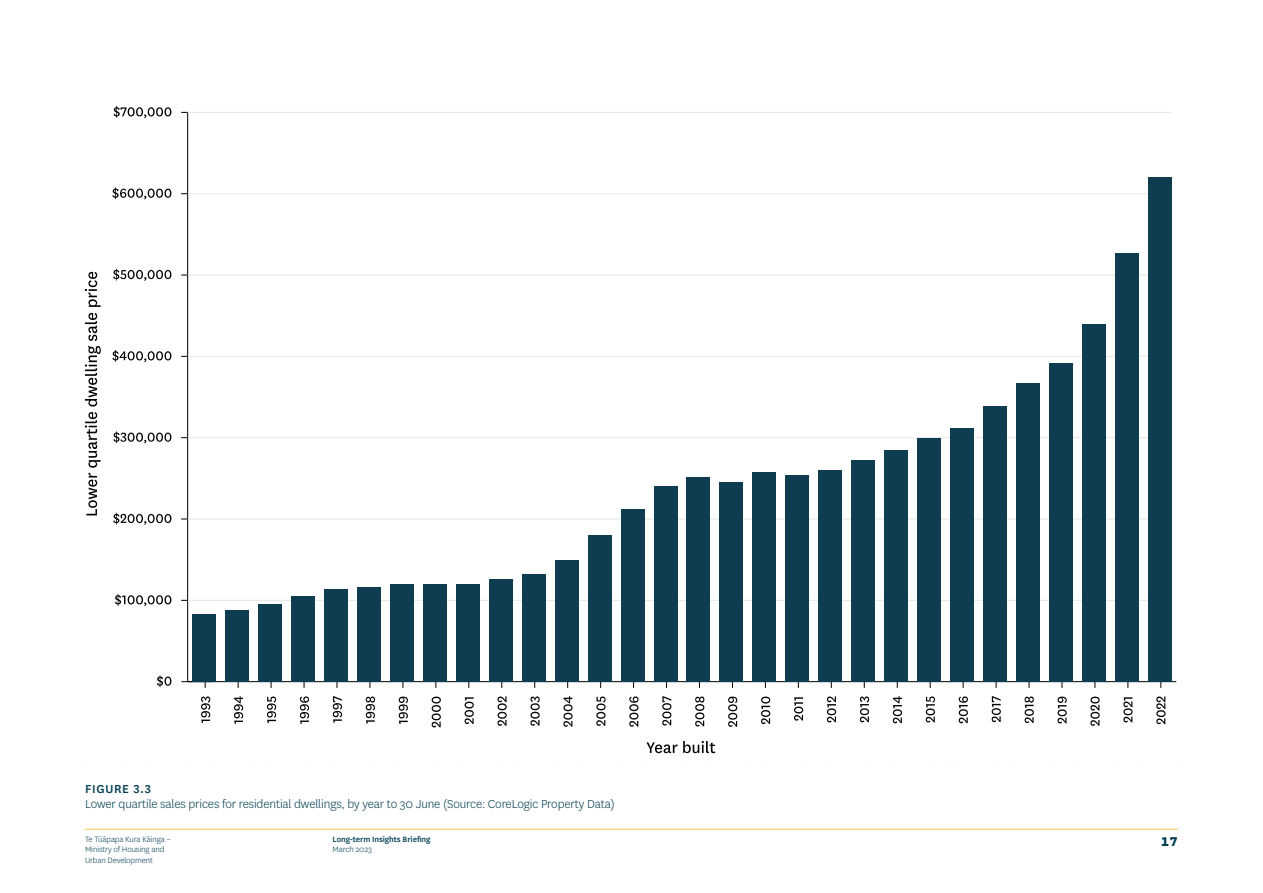
<style>
.page{position:relative;width:1263px;height:893px;background:#fff}
.page>*{position:absolute;margin:0;border:0;box-sizing:border-box;transform-origin:0 0}
.t1{font:800 15px "National";color:#003e52}
.t2{font:300 13.5px "National";letter-spacing:-.01em;color:#003e52}
.Figure_number{font:500 13.5px "National";letter-spacing:.05em;color:#003e52}
.t3{font:300 9px/10.5px "National";letter-spacing:-.01em;color:#003e52}
.t4{font:500 9px "National";letter-spacing:-.01em;color:#003e52}
</style>
<div class="page">
<hr style="left:85px;top:829px;width:1093px;height:1px;background:#ffc04a">
<hr style="left:188px;top:681px;width:988px;height:1px;background:#000">
<svg style="left:157px;top:675px;width:14px;height:12px"></svg>
<svg style="left:115px;top:594px;width:56px;height:12px"></svg>
<svg style="left:113px;top:513px;width:58px;height:12px"></svg>
<svg style="left:113px;top:431px;width:58px;height:12px"></svg>
<svg style="left:112px;top:350px;width:59px;height:12px"></svg>
<svg style="left:113px;top:269px;width:58px;height:12px"></svg>
<svg style="left:112px;top:187px;width:59px;height:12px"></svg>
<svg style="left:114px;top:106px;width:57px;height:12px"></svg>
<hr style="left:187px;top:112px;width:1px;height:570px;background:#000">
<hr style="left:188px;top:600px;width:983px;height:1px;background:#e7e5e6">
<hr style="left:188px;top:519px;width:983px;height:1px;background:#e7e5e6">
<hr style="left:188px;top:437px;width:983px;height:1px;background:#e7e5e6">
<hr style="left:188px;top:356px;width:983px;height:1px;background:#e7e5e6">
<hr style="left:188px;top:275px;width:983px;height:1px;background:#e7e5e6">
<hr style="left:188px;top:193px;width:983px;height:1px;background:#e7e5e6">
<hr style="left:188px;top:112px;width:983px;height:1px;background:#e7e5e6">
<div style="left:192px;top:614px;width:24px;height:68px;background:#0e3d51"></div>
<div style="left:225px;top:610px;width:24px;height:72px;background:#0e3d51"></div>
<div style="left:258px;top:604px;width:24px;height:78px;background:#0e3d51"></div>
<div style="left:291px;top:596px;width:24px;height:86px;background:#0e3d51"></div>
<div style="left:324px;top:589px;width:24px;height:93px;background:#0e3d51"></div>
<div style="left:357px;top:587px;width:24px;height:95px;background:#0e3d51"></div>
<div style="left:390px;top:584px;width:24px;height:98px;background:#0e3d51"></div>
<div style="left:423px;top:584px;width:24px;height:98px;background:#0e3d51"></div>
<div style="left:456px;top:584px;width:24px;height:98px;background:#0e3d51"></div>
<div style="left:489px;top:579px;width:24px;height:103px;background:#0e3d51"></div>
<div style="left:522px;top:574px;width:23px;height:108px;background:#0e3d51"></div>
<div style="left:555px;top:560px;width:23px;height:122px;background:#0e3d51"></div>
<div style="left:588px;top:535px;width:23px;height:147px;background:#0e3d51"></div>
<div style="left:621px;top:509px;width:23px;height:173px;background:#0e3d51"></div>
<div style="left:654px;top:486px;width:23px;height:196px;background:#0e3d51"></div>
<div style="left:687px;top:477px;width:23px;height:205px;background:#0e3d51"></div>
<div style="left:719px;top:482px;width:24px;height:200px;background:#0e3d51"></div>
<div style="left:752px;top:473px;width:24px;height:209px;background:#0e3d51"></div>
<div style="left:785px;top:475px;width:24px;height:207px;background:#0e3d51"></div>
<div style="left:818px;top:470px;width:24px;height:212px;background:#0e3d51"></div>
<div style="left:851px;top:460px;width:24px;height:222px;background:#0e3d51"></div>
<div style="left:884px;top:450px;width:24px;height:232px;background:#0e3d51"></div>
<div style="left:917px;top:438px;width:24px;height:244px;background:#0e3d51"></div>
<div style="left:950px;top:428px;width:24px;height:254px;background:#0e3d51"></div>
<div style="left:983px;top:406px;width:24px;height:276px;background:#0e3d51"></div>
<div style="left:1016px;top:384px;width:24px;height:298px;background:#0e3d51"></div>
<div style="left:1049px;top:363px;width:24px;height:319px;background:#0e3d51"></div>
<div style="left:1082px;top:324px;width:24px;height:358px;background:#0e3d51"></div>
<div style="left:1115px;top:253px;width:24px;height:429px;background:#0e3d51"></div>
<div style="left:1148px;top:177px;width:24px;height:505px;background:#0e3d51"></div>
<svg style="left:85px;top:313px;width:16px;height:202px"></svg>
<svg style="left:85px;top:272px;width:16px;height:35px"></svg>
<svg style="left:646px;top:741px;width:69px;height:12px"></svg>
<svg style="left:201px;top:696px;width:9px;height:27px"></svg>
<svg style="left:234px;top:696px;width:9px;height:28px"></svg>
<svg style="left:267px;top:696px;width:9px;height:27px"></svg>
<svg style="left:300px;top:696px;width:9px;height:28px"></svg>
<svg style="left:333px;top:696px;width:9px;height:27px"></svg>
<svg style="left:366px;top:696px;width:9px;height:28px"></svg>
<svg style="left:399px;top:697px;width:9px;height:27px"></svg>
<svg style="left:432px;top:697px;width:9px;height:30px"></svg>
<svg style="left:465px;top:697px;width:9px;height:27px"></svg>
<svg style="left:497px;top:696px;width:10px;height:30px"></svg>
<svg style="left:530px;top:696px;width:10px;height:30px"></svg>
<svg style="left:563px;top:696px;width:10px;height:31px"></svg>
<svg style="left:596px;top:696px;width:9px;height:30px"></svg>
<svg style="left:629px;top:696px;width:9px;height:31px"></svg>
<svg style="left:662px;top:696px;width:9px;height:30px"></svg>
<svg style="left:695px;top:696px;width:9px;height:30px"></svg>
<svg style="left:728px;top:697px;width:9px;height:30px"></svg>
<svg style="left:761px;top:697px;width:9px;height:27px"></svg>
<svg style="left:794px;top:697px;width:9px;height:24px"></svg>
<svg style="left:827px;top:696px;width:9px;height:26px"></svg>
<svg style="left:860px;top:696px;width:9px;height:26px"></svg>
<svg style="left:893px;top:696px;width:9px;height:27px"></svg>
<svg style="left:926px;top:696px;width:9px;height:26px"></svg>
<svg style="left:959px;top:696px;width:9px;height:27px"></svg>
<svg style="left:992px;top:696px;width:9px;height:26px"></svg>
<svg style="left:1024px;top:696px;width:10px;height:27px"></svg>
<svg style="left:1057px;top:697px;width:10px;height:26px"></svg>
<svg style="left:1090px;top:697px;width:10px;height:29px"></svg>
<svg style="left:1123px;top:697px;width:9px;height:25px"></svg>
<svg style="left:1156px;top:696px;width:9px;height:28px"></svg>
<svg style="left:181px;top:681px;width:31px;height:7px"></svg>
<p class="Figure_number" style="left:85px;top:779px;width:68px">FIGURE 3.3</p>
<p class="t2" style="left:85px;top:795px;width:531px">Lower quartile sales prices for residential dwellings, by year to 30 June (Source: CoreLogic Property Data)</p>
<p class="t3" style="left:85px;top:833px;width:88px">Te Tūāpapa Kura Kāinga –<br>Ministry of Housing and<br>Urban Development</p>
<p class="t4" style="left:333px;top:833px;width:99px">Long-term Insights Briefing</p>
<p class="t3" style="left:333px;top:844px;width:41px">March 2023</p>
<p class="t1" style="left:1161px;top:831px;width:19px">17</p>
</div>
